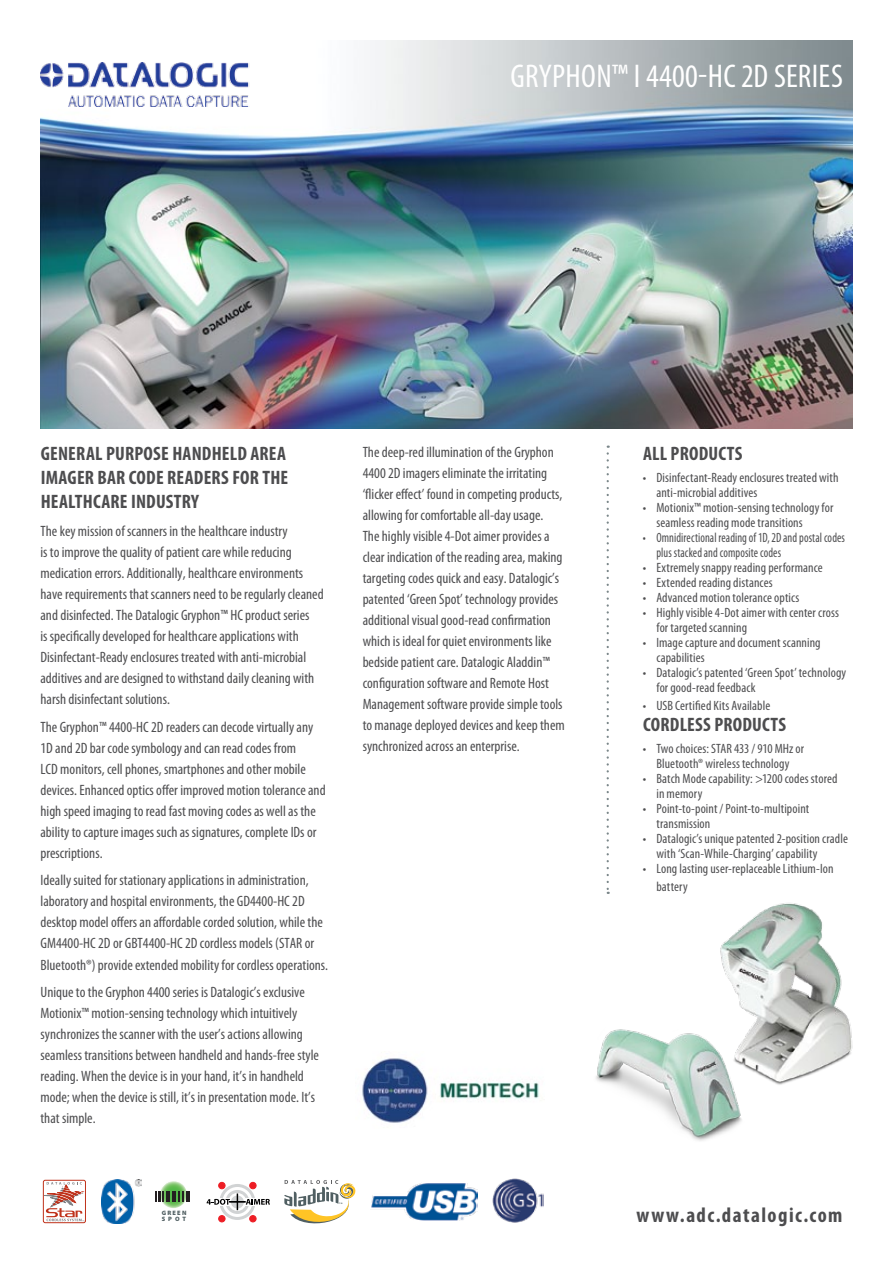
<style>
.page{position:relative;width:893px;height:1263px;background:#fff}
.page>*{position:absolute;margin:0;border:0;box-sizing:border-box;transform-origin:0 0}
.t1{font:condensed 33px "Myriad Pro";letter-spacing:.01em;color:#fff}
.t2{font:700 condensed 21px "Myriad Pro";letter-spacing:.07em;color:#4d4d4f}
.t3{font:700 condensed 19.5px/24px "Myriad Pro";letter-spacing:.01em;color:#4d4d4f;text-align:justify}
.t4{font:condensed 15px/21px "Myriad Pro";color:#4d4d4f}
.t5{font:condensed 13.5px/15px "Myriad Pro";letter-spacing:.01em;color:#4d4d4f}
.t6{font:condensed 13.5px/15px "Myriad Pro";letter-spacing:.01em;color:#4d4d4f;scale:.88 1}
.t7{font:900 6.3px/6.3px "Myriad Pro";letter-spacing:.2em;color:#505f62}
</style>
<div class="page">
<img style="left:40px;top:41px;width:812px;height:387px">
<img style="left:40px;top:63px;width:220px;height:43px">
<svg style="left:607px;top:446px;width:2px;height:431px"></svg>
<img style="left:362px;top:1058px;width:177px;height:65px">
<img style="left:596px;top:880px;width:257px;height:261px">
<img style="left:492px;top:1178px;width:51px;height:45px">
<svg style="left:284px;top:1180px;width:72px;height:44px"></svg>
<div style="left:43px;top:1180px;width:43px;height:43px;border:1px solid #bf311a;border-radius:2px"></div>
<svg style="left:42px;top:1182px;width:43px;height:39px"></svg>
<img style="left:102px;top:1180px;width:39px;height:43px">
<img style="left:371px;top:1183px;width:106px;height:38px">
<div style="left:219px;top:1182px;width:6px;height:7px;background:#f15258;border-radius:50%"></div>
<div style="left:218px;top:1182px;width:7px;height:7px;border:1px solid #ed1d24;border-radius:50%"></div>
<div style="left:250px;top:1182px;width:6px;height:7px;background:#f05055;border-radius:50%"></div>
<div style="left:249px;top:1182px;width:7px;height:7px;border:1px solid #ed1d24;border-radius:50%"></div>
<div style="left:219px;top:1215px;width:6px;height:7px;background:#ed252c;border-radius:50%"></div>
<div style="left:218px;top:1215px;width:7px;height:7px;border:1px solid #ed1d24;border-radius:50%"></div>
<div style="left:250px;top:1215px;width:6px;height:7px;background:#ed252b;border-radius:50%"></div>
<div style="left:249px;top:1215px;width:7px;height:7px;border:1px solid #ed1d24;border-radius:50%"></div>
<svg style="left:207px;top:1184px;width:63px;height:36px"></svg>
<svg style="left:159px;top:1180px;width:28px;height:28px"></svg>
<svg style="left:156px;top:1191px;width:7px;height:10px"></svg>
<hr style="left:166px;top:1191px;width:4px;height:10px;background:#231f20">
<hr style="left:172px;top:1191px;width:4px;height:10px;background:#231f20">
<svg style="left:179px;top:1191px;width:5px;height:10px"></svg>
<hr style="left:186px;top:1191px;width:4px;height:10px;background:#231f20">
<h1 class="t1" style="left:510px;top:56px;width:276px">grypho n™ i 4400-hc 2D series</h1>
<h3 class="t3" style="left:41px;top:441px;width:249px">GENERAL PURPOSE HANDHELD AREA IMAGER BAR CODE READERS FOR THE HEALTHCARE INDUSTRY</h3>
<p class="t4" style="left:40px;top:520px;width:285px">The key mission of scanners in the healthcare industry<br>is to improve the quality of patient care while reducing medication errors. Additionally, healthcare environments have requirements that scanners need to be regularly cleaned and disinfected. The Datalogic Gryphon™ HC product series<br>is specifically developed for healthcare applications with Disinfectant-Ready enclosures treated with anti-microbial additives and are designed to withstand daily cleaning with harsh disinfectant solutions.</p>
<p class="t4" style="left:40px;top:716px;width:287px">The Gryphon™ 4400-HC 2D readers can decode virtually any 1D and 2D bar code symbology and can read codes from<br>LCD monitors, cell phones, smartphones and other mobile devices. Enhanced optics offer improved motion tolerance and high speed imaging to read fast moving codes as well as the ability to capture images such as signatures, complete IDs or prescriptions.</p>
<p class="t4" style="left:40px;top:870px;width:289px">Ideally suited for stationary applications in administration, laboratory and hospital environments, the GD4400-HC 2D desktop model offers an affordable corded solution, while the GM4400-HC 2D or GBT4400-HC 2D cordless models (STAR or Bluetooth®) provide extended mobility for cordless operations.</p>
<p class="t4" style="left:40px;top:981px;width:280px">Unique to the Gryphon 4400 series is Datalogic’s exclusive Motionix™ motion-sensing technology which intuitively synchronizes the scanner with the user’s actions allowing seamless transitions between handheld and hands-free style reading. When the device is in your hand, it’s in handheld mode; when the device is still, it’s in presentation mode. It’s that simple.</p>
<p class="t7" style="left:162px;top:1209px;width:26px">GREEN<br>SPOT</p>
<p class="t4" style="left:363px;top:441px;width:204px">The deep-red illumination of the Gryphon 4400 2D imagers eliminate the irritating ‘flicker effect’ found in competing products, allowing for comfortable all-day usage.<br>The highly visible 4-Dot aimer provides a clear indication of the reading area, making targeting codes quick and easy. Datalogic’s patented ‘Green Spot’ technology provides additional visual good-read confirmation which is ideal for quiet environments like bedside patient care. Datalogic Aladdin™ configuration software and Remote Host Management software provide simple tools to manage deployed devices and keep them synchronized across an enterprise.</p>
<h3 class="t3" style="left:643px;top:441px;width:101px">ALL PRODUCTS</h3>
<p class="t5" style="left:656px;top:470px;width:184px;text-indent:-14px">• Disinfectant-Ready enclosures treated with anti-microbial additives</p>
<p class="t5" style="left:656px;top:500px;width:178px;text-indent:-14px">• Motionix™ motion-sensing technology for seamless reading mode transitions</p>
<p class="t6" style="left:656px;top:530px;width:216px;text-indent:-13px">• Omnidirectional reading of 1D, 2D and postal codes plus stacked and composite codes</p>
<p class="t5" style="left:643px;top:560px;width:181px">• Extremely snappy reading performance</p>
<p class="t5" style="left:643px;top:575px;width:131px">• Extended reading distances</p>
<p class="t5" style="left:643px;top:590px;width:158px">• Advanced motion tolerance optics</p>
<p class="t5" style="left:656px;top:605px;width:184px;text-indent:-14px">• Highly visible 4-Dot aimer with center cross for targeted scanning</p>
<p class="t5" style="left:656px;top:635px;width:166px;text-indent:-14px">• Image capture and document scanning capabilities</p>
<p class="t5" style="left:656px;top:665px;width:191px;text-indent:-14px">• Datalogic’s patented ‘Green Spot’ technology for good-read feedback</p>
<p class="t5" style="left:643px;top:698px;width:129px">• USB Certified Kits Available</p>
<h3 class="t3" style="left:643px;top:712px;width:145px">CORDLESS PRODUCTS</h3>
<p class="t5" style="left:643px;top:741px;width:163px;text-align:center">• Two choices: STAR 433 / 910 MHz or<br>Bluetooth® wireless technology</p>
<p class="t5" style="left:656px;top:770px;width:183px;text-indent:-14px">• Batch Mode capability: &gt;1200 codes stored in memory</p>
<p class="t5" style="left:656px;top:800px;width:154px;text-indent:-14px">• Point-to-point / Point-to-multipoint transmission</p>
<p class="t5" style="left:656px;top:830px;width:193px;text-indent:-14px">• Datalogic’s unique patented 2-position cradle with ‘Scan-While-Charging’ capability</p>
<p class="t5" style="left:656px;top:859px;width:179px;line-height:18px;text-indent:-14px">• Long lasting user-replaceable Lithium-Ion battery</p>
<h2 class="t2" style="left:636px;top:1201px;width:208px">WWW.ADC.DATALOGIC.COM</h2>
</div>
